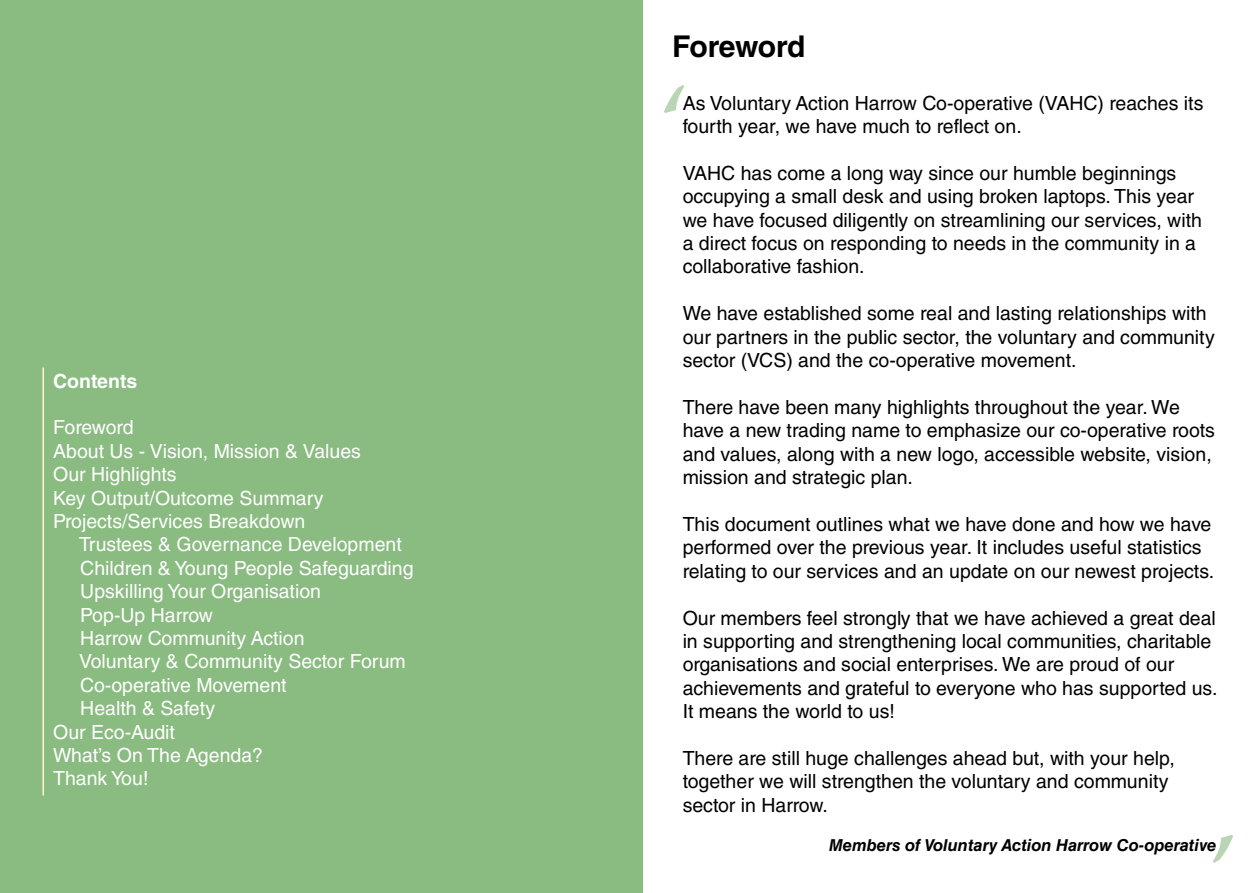
<style>
.page{position:relative;width:1259px;height:893px;background:#fff}
.page>*{position:absolute;margin:0;border:0;box-sizing:border-box;transform-origin:0 0}
.t1{font:108px "Book Antiqua";color:#8abb81}
.t2{font:700 30px "Helvetica LT Std";letter-spacing:-.02em;color:#000}
.t3{font:19.5px/23.4px "Helvetica LT Std";color:#000}
.t4{font:19.5px/23.4px "Helvetica LT Std";color:#fff}
.t5{font:700 19.5px "Helvetica LT Std";color:#fff}
.t6{font:italic 700 16.5px "Helvetica LT Std";color:#000}
</style>
<div class="page">
<div style="left:0;top:0;width:642px;height:893px;background:#8abb81"></div>
<hr style="left:43px;top:367px;width:1px;height:429px;background:#fff9cd">
<p class="t5" style="left:53px;top:369px;width:86px">Contents</p>
<p class="t4" style="left:53px;top:416px;width:309px">Foreword<br>About Us - Vision, Mission &amp; Values<br>Our Highlights<br>Key Output/Outcome Summary<br>Projects/Services Breakdown</p>
<p class="t4" style="left:79px;top:533px;width:324px">Trustees &amp; Governance Development</p>
<p class="t4" style="left:80px;top:556px;width:335px">Children &amp; Young People Safeguarding</p>
<p class="t4" style="left:80px;top:579px;width:242px">Upskilling Your Organisation</p>
<p class="t4" style="left:80px;top:603px;width:134px">Pop-Up Harrow</p>
<p class="t4" style="left:80px;top:626px;width:226px">Harrow Community Action</p>
<p class="t4" style="left:79px;top:650px;width:328px">Voluntary &amp; Community Sector Forum</p>
<p class="t4" style="left:80px;top:673px;width:208px">Co-operative Movement</p>
<p class="t4" style="left:80px;top:696px;width:136px">Health &amp; Safety</p>
<p class="t4" style="left:53px;top:720px;width:123px">Our Eco-Audit</p>
<p class="t4" style="left:53px;top:743px;width:211px">What’s On The Agenda?</p>
<p class="t4" style="left:53px;top:767px;width:97px">Thank You!</p>
<h2 class="t2" style="left:672px;top:28px;width:135px">Foreword</h2>
<p class="t3" style="left:682px;top:91px;width:522px">As Voluntary Action Harrow Co-operative (VAHC) reaches its fourth year, we have much to reflect on.</p>
<p class="t3" style="left:682px;top:161px;width:521px">VAHC has come a long way since our humble beginnings occupying a small desk and using broken laptops. This year we have focused diligently on streamlining our services, with a direct focus on responding to needs in the community in a collaborative fashion.</p>
<p class="t3" style="left:682px;top:302px;width:533px">We have established some real and lasting relationships with our partners in the public sector, the voluntary and community sector (VCS) and the co-operative movement.</p>
<p class="t3" style="left:682px;top:395px;width:534px">There have been many highlights throughout the year. We have a new trading name to emphasize our co-operative roots and values, along with a new logo, accessible website, vision, mission and strategic plan.</p>
<p class="t3" style="left:682px;top:512px;width:533px">This document outlines what we have done and how we have performed over the previous year. It includes useful statistics relating to our services and an update on our newest projects.</p>
<p class="t3" style="left:682px;top:606px;width:536px">Our members feel strongly that we have achieved a great deal in supporting and strengthening local communities, charitable organisations and social enterprises. We are proud of our achievements and grateful to everyone who has supported us.<br>It means the world to us!</p>
<p class="t3" style="left:682px;top:746px;width:494px">There are still huge challenges ahead but, with your help, together we will strengthen the voluntary and community sector in Harrow.</p>
<p class="t6" style="left:829px;top:835px;width:389px">Members of Voluntary Action Harrow Co-operative</p>
<h1 class="t1" style="left:662px;top:52px;width:32px">‘</h1>
<h1 class="t1" style="left:1235px;top:896px;width:32px;rotate:-180deg">‘</h1>
</div>
